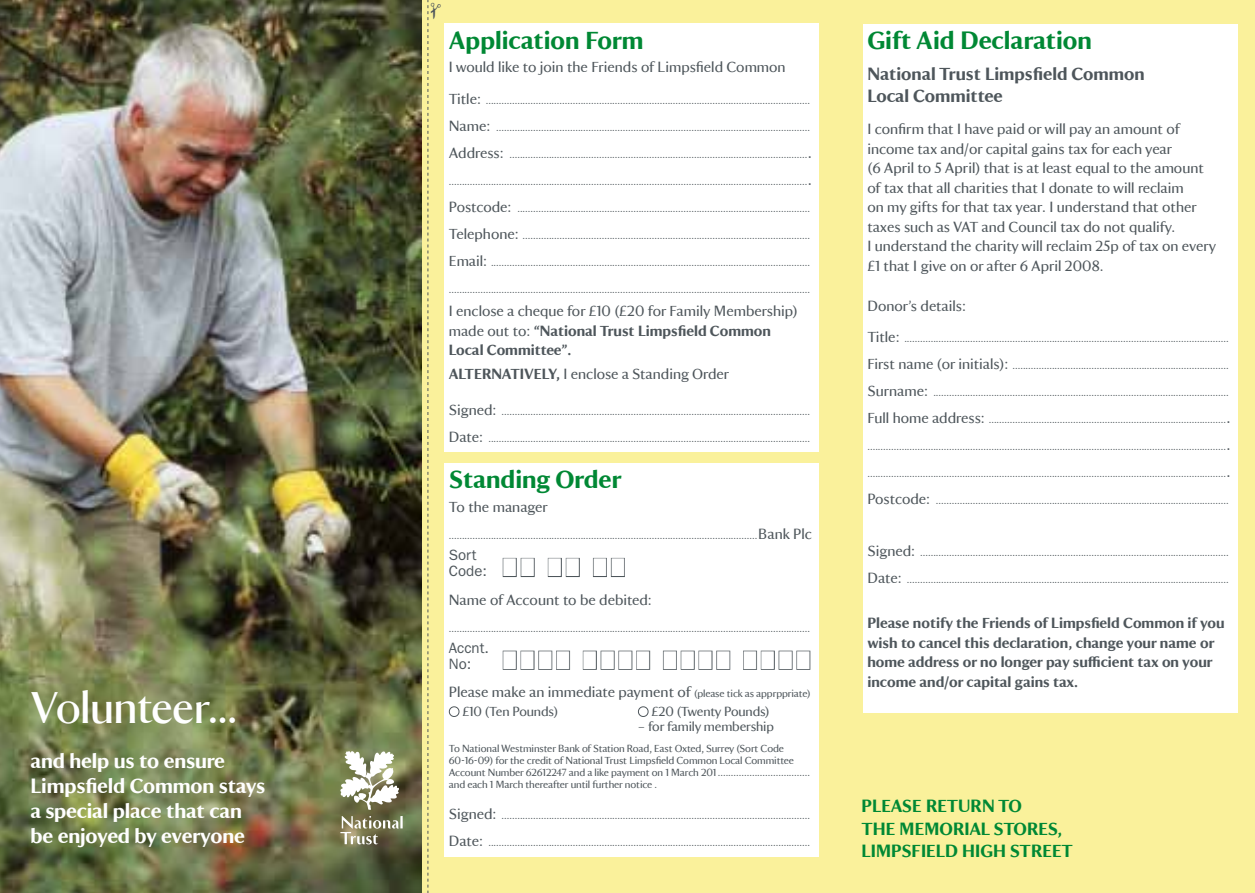
<style>
.page{position:relative;width:1255px;height:893px;background:#fff}
.page>*{position:absolute;margin:0;border:0;box-sizing:border-box;transform-origin:0 0}
.t1{font:45px "National Trust Display TT";color:#fff}
.t2{font:700 25.5px "National Trust TT";color:#008834}
.t3{font:700 21px/25.2px "National Trust TT";letter-spacing:-.005em;color:#fff}
.t4{font:700 18px/22.5px "National Trust TT";color:#008834}
.t5{font:700 18px/22.5px "National Trust TT";color:#4e565b}
.t6{font:15px/19.5px "National Trust TT";color:#4e565b}
.t7{font:700 15px/19.5px "National Trust TT";color:#4e565b}
.t8{font:15px/16.5px "Franklin Gothic";color:#4e565b}
.t9{font:13.5px "National Trust TT";letter-spacing:-.01em;color:#4e565b}
.t10{font:10.5px/12px "National Trust TT";letter-spacing:-.01em;color:#4e565b}
.s1{font-size:15px}
.s2{font-size:16.5px}
.s3{font-weight:700}
.s4{color:#fff}
.s5{font-size:10.5px}
</style>
<div class="page">
<div style="left:421px;top:0;width:833px;height:893px;background:#faf19b"></div>
<div style="left:444px;top:24px;width:375px;height:428px;background:#fff"></div>
<div style="left:863px;top:24px;width:374px;height:688px;background:#fff"></div>
<div style="left:444px;top:463px;width:375px;height:394px;background:#fff"></div>
<div style="left:593px;top:558px;width:14px;height:19px;border:2px solid #4e565b"></div>
<div style="left:611px;top:558px;width:14px;height:19px;border:2px solid #4e565b"></div>
<div style="left:583px;top:651px;width:14px;height:19px;border:2px solid #4e565b"></div>
<div style="left:600px;top:651px;width:14px;height:19px;border:2px solid #4e565b"></div>
<div style="left:618px;top:651px;width:14px;height:19px;border:2px solid #4e565b"></div>
<div style="left:636px;top:651px;width:14px;height:19px;border:2px solid #4e565b"></div>
<div style="left:663px;top:651px;width:14px;height:19px;border:2px solid #4e565b"></div>
<div style="left:680px;top:651px;width:14px;height:19px;border:2px solid #4e565b"></div>
<div style="left:698px;top:651px;width:14px;height:19px;border:2px solid #4e565b"></div>
<div style="left:716px;top:651px;width:14px;height:19px;border:2px solid #4e565b"></div>
<div style="left:743px;top:651px;width:14px;height:19px;border:2px solid #4e565b"></div>
<div style="left:760px;top:651px;width:14px;height:19px;border:2px solid #4e565b"></div>
<div style="left:778px;top:651px;width:14px;height:19px;border:2px solid #4e565b"></div>
<div style="left:796px;top:651px;width:14px;height:19px;border:2px solid #4e565b"></div>
<svg style="left:637px;top:706px;width:12px;height:11px"></svg>
<img style="left:0;top:0;width:421px;height:893px">
<svg style="left:340px;top:751px;width:62px;height:93px"></svg>
<svg style="left:421px;top:0;width:167px;height:893px"></svg>
<h1 class="t1" style="left:30px;top:676px;width:208px">Volunteer...</h1>
<h3 class="t3" style="left:30px;top:747px;width:236px">and help us to ensure<br>Limpsfield Common stays a special place that can be enjoyed by everyone</h3>
<h2 class="t2" style="left:449px;top:22px;width:196px">Application Form</h2>
<h3 class="t6" style="left:449px;top:57px;width:338px">I would like to join the Friends of Limpsfield Common</h3>
<p class="t10" style="left:449px;top:93px;width:363px"><span class="s1">Title:</span> ...........................................................................................................................</p>
<p class="t10" style="left:449px;top:120px;width:363px"><span class="s1">Name:</span> .......................................................................................................................</p>
<p class="t10" style="left:449px;top:147px;width:365px"><span class="s1">Address:</span> .................................................................................................................<span class="s2">.</span></p>
<p class="t10" style="left:449px;top:174px;width:365px">........................................................................................................................................<span class="s2">.</span></p>
<p class="t10" style="left:449px;top:201px;width:363px"><span class="s1">Postcode:</span> ...............................................................................................................</p>
<p class="t10" style="left:449px;top:228px;width:363px"><span class="s1">Telephone:</span> .............................................................................................................</p>
<p class="t10" style="left:449px;top:255px;width:363px"><span class="s1">Email:</span> .........................................................................................................................</p>
<p class="t10" style="left:449px;top:282px;width:363px">.........................................................................................................................................</p>
<h3 class="t6" style="left:449px;top:301px;width:350px">I enclose a cheque for £10 (£20 for Family Membership) made out to: <span class="s3">“National Trust Limpsfield Common<br>Local Committee”.</span></h3>
<h3 class="t6" style="left:449px;top:363px;width:282px"><span class="s3">ALTERNATIVELY,</span> I enclose a Standing Order</h3>
<p class="t10" style="left:449px;top:404px;width:363px"><span class="s1">Signed:</span> .....................................................................................................................</p>
<p class="t10" style="left:449px;top:431px;width:363px"><span class="s1">Date:</span> ..........................................................................................................................</p>
<h2 class="t2" style="left:449px;top:462px;width:174px">Standing Order</h2>
<h3 class="t6" style="left:449px;top:496px;width:101px">To the manager</h3>
<p class="t10" style="left:449px;top:529px;width:365px">.....................................................................................................................<span class="s1">Bank Plc</span></p>
<h3 class="t8" style="left:449px;top:547px;width:177px">Sort<br>Code: <span class="s4">■</span> <span class="s4">■</span> <span class="s4">■</span> <span class="s4">■</span> <span class="s4">■</span> <span class="s4">■</span></h3>
<h3 class="t6" style="left:449px;top:589px;width:204px">Name of Account to be debited:</h3>
<p class="t10" style="left:449px;top:622px;width:363px">.........................................................................................................................................</p>
<h3 class="t8" style="left:449px;top:639px;width:363px">Accnt.<br>No: <span class="s4">■■■■</span> <span class="s4">■■■■</span> <span class="s4">■■■■</span> <span class="s4">■■■■</span></h3>
<h3 class="t6" style="left:449px;top:681px;width:363px">Please make an immediate payment of <span class="s5">(please tick as apprppriate)</span></h3>
<p class="t9" style="left:462px;top:702px;width:97px">£10 (Ten Pounds)</p>
<p class="t9" style="left:651px;top:702px;width:120px">£20 (Twenty Pounds)</p>
<p class="t9" style="left:638px;top:717px;width:137px">– for family membership</p>
<p class="t10" style="left:449px;top:742px;width:363px">To National Westminster Bank of Station Road, East Oxted, Surrey (Sort Code 60-16-09) for the credit of National Trust Limpsfield Common Local Committee Account Number 62612247 and a like payment on 1 March 201 ................................... and each 1 March thereafter until further notice .</p>
<p class="t10" style="left:449px;top:809px;width:363px"><span class="s1">Signed:</span> .....................................................................................................................</p>
<p class="t10" style="left:449px;top:836px;width:363px"><span class="s1">Date:</span> ..........................................................................................................................</p>
<h2 class="t2" style="left:867px;top:22px;width:226px">Gift Aid Declaration</h2>
<h3 class="t5" style="left:867px;top:61px;width:278px">National Trust Limpsfield Common<br>Local Committee</h3>
<p class="t6" style="left:867px;top:119px;width:350px">I confirm that I have paid or will pay an amount of income tax and/or capital gains tax for each year<br>(6 April to 5 April) that is at least equal to the amount of tax that all charities that I donate to will reclaim<br>on my gifts for that tax year. I understand that other taxes such as VAT and Council tax do not qualify.<br>I understand the charity will reclaim 25p of tax on every £1 that I give on or after 6 April 2008.</p>
<h3 class="t6" style="left:867px;top:295px;width:100px">Donor’s details:</h3>
<p class="t10" style="left:867px;top:332px;width:363px"><span class="s1">Title:</span> ...........................................................................................................................</p>
<p class="t10" style="left:867px;top:359px;width:363px"><span class="s1">First name (or initials):</span> ..................................................................................</p>
<p class="t10" style="left:867px;top:386px;width:363px"><span class="s1">Surname:</span> ................................................................................................................</p>
<p class="t10" style="left:867px;top:413px;width:364px"><span class="s1">Full home address:</span> ..........................................................................................<span class="s2">.</span></p>
<p class="t10" style="left:867px;top:440px;width:364px">........................................................................................................................................<span class="s2">.</span></p>
<p class="t10" style="left:867px;top:467px;width:364px">........................................................................................................................................<span class="s2">.</span></p>
<p class="t10" style="left:867px;top:494px;width:363px"><span class="s1">Postcode:</span> ...............................................................................................................</p>
<p class="t10" style="left:867px;top:546px;width:363px"><span class="s1">Signed:</span> .....................................................................................................................</p>
<p class="t10" style="left:867px;top:573px;width:363px"><span class="s1">Date:</span> ..........................................................................................................................</p>
<h3 class="t7" style="left:867px;top:612px;width:358px">Please notify the Friends of Limpsfield Common if you wish to cancel this declaration, change your name or home address or no longer pay sufficient tax on your income and/or capital gains tax.</h3>
<h3 class="t4" style="left:861px;top:793px;width:213px">PLEASE RETURN TO<br>THE MEMORIAL STORES,<br>LIMPSFIELD HIGH STREET</h3>
</div>
